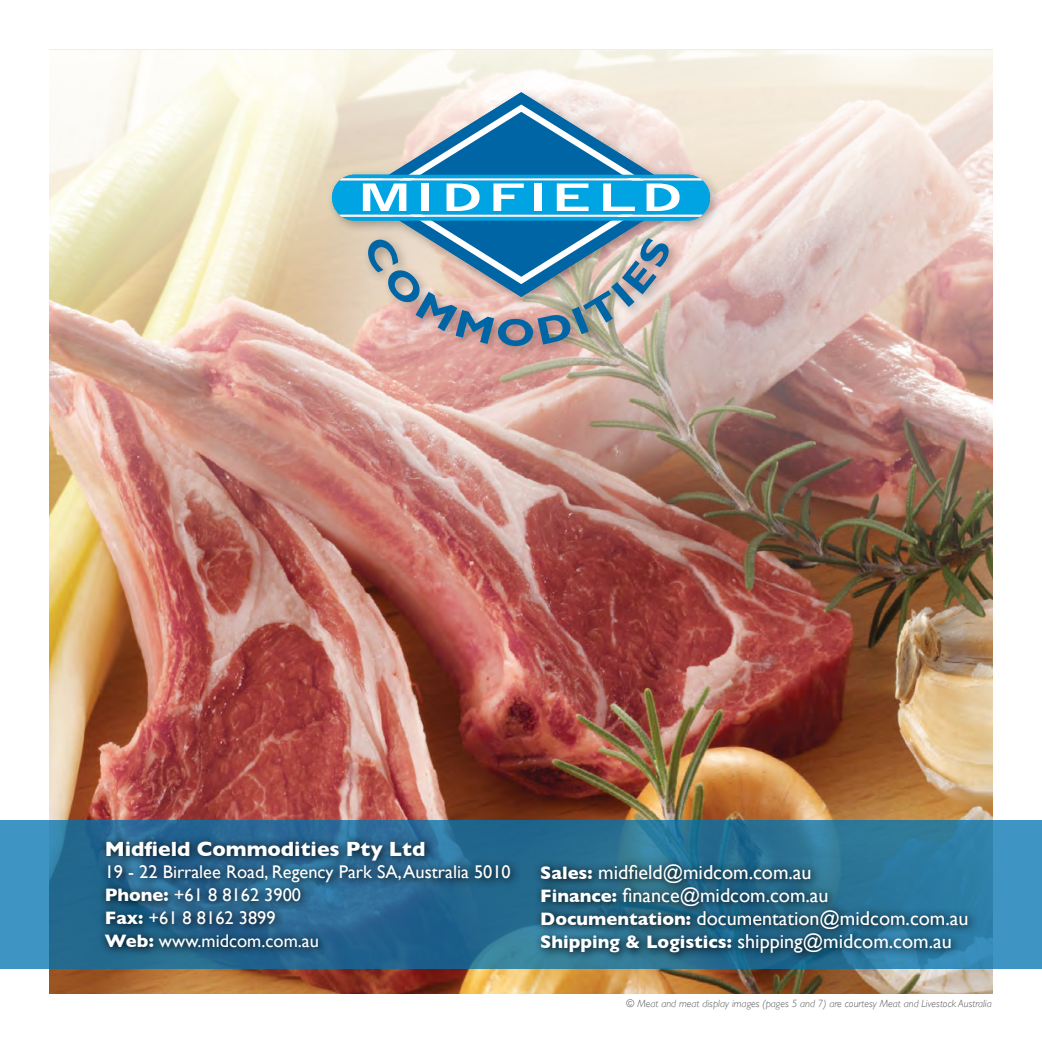
<style>
.page{position:relative;width:1042px;height:1042px;background:#fff}
.page>*{position:absolute;margin:0;border:0;box-sizing:border-box;transform-origin:0 0}
.t1{font:700 21px "Gill Sans";color:#fff}
.t2{font:20.12px "Gill Sans";color:#fff}
.t3{font:18.38px "Gill Sans";color:#fff}
.t4{font:italic 300 10.5px "Gill Sans";color:#58595b}
.s1{font-weight:700}
.s2{font-weight:700;font-size:18.38px}
</style>
<div class="page">
<img style="left:50px;top:566px;width:942px;height:427px">
<img style="left:50px;top:50px;width:942px;height:516px">
<svg style="left:0;top:820px;width:1042px;height:149px"></svg>
<svg style="left:98px;top:834px;width:423px;height:123px"></svg>
<svg style="left:534px;top:856px;width:444px;height:108px"></svg>
<div style="left:326px;top:87px;width:397px;height:272px;background:#000;opacity:.3"></div>
<svg style="left:358px;top:92px;width:327px;height:205px"></svg>
<svg style="left:378px;top:104px;width:287px;height:134px"></svg>
<svg style="left:332px;top:175px;width:378px;height:46px"></svg>
<svg style="left:367px;top:238px;width:302px;height:108px"></svg>
<p class="t1" style="left:105px;top:832px;width:322px">Midfield Commodities Pty Ltd</p>
<p class="t3" style="left:105px;top:861px;width:408px">19 - 22 Birralee Road, Regency Park SA, Australia 5010</p>
<p class="t3" style="left:105px;top:884px;width:198px"><span class="s1">Phone:</span> +61 8 8162 3900</p>
<p class="t3" style="left:105px;top:907px;width:172px"><span class="s1">Fax:</span> +61 8 8162 3899</p>
<p class="t3" style="left:105px;top:929px;width:216px"><span class="s1">Web:</span> www.midcom.com.au</p>
<p class="t2" style="left:540px;top:860px;width:273px"><span class="s2">Sales:</span> midfield@midcom.com.au</p>
<p class="t2" style="left:540px;top:883px;width:290px"><span class="s2">Finance:</span> finance@midcom.com.au</p>
<p class="t2" style="left:540px;top:906px;width:430px"><span class="s2">Documentation:</span> documentation@midcom.com.au</p>
<p class="t2" style="left:540px;top:929px;width:413px"><span class="s2">Shipping &amp; Logistics:</span> shipping@midcom.com.au</p>
<p class="t4" style="left:626px;top:997px;width:367px">© Meat and meat display images (pages 5 and 7) are courtesy Meat and Livestock Australia</p>
</div>
